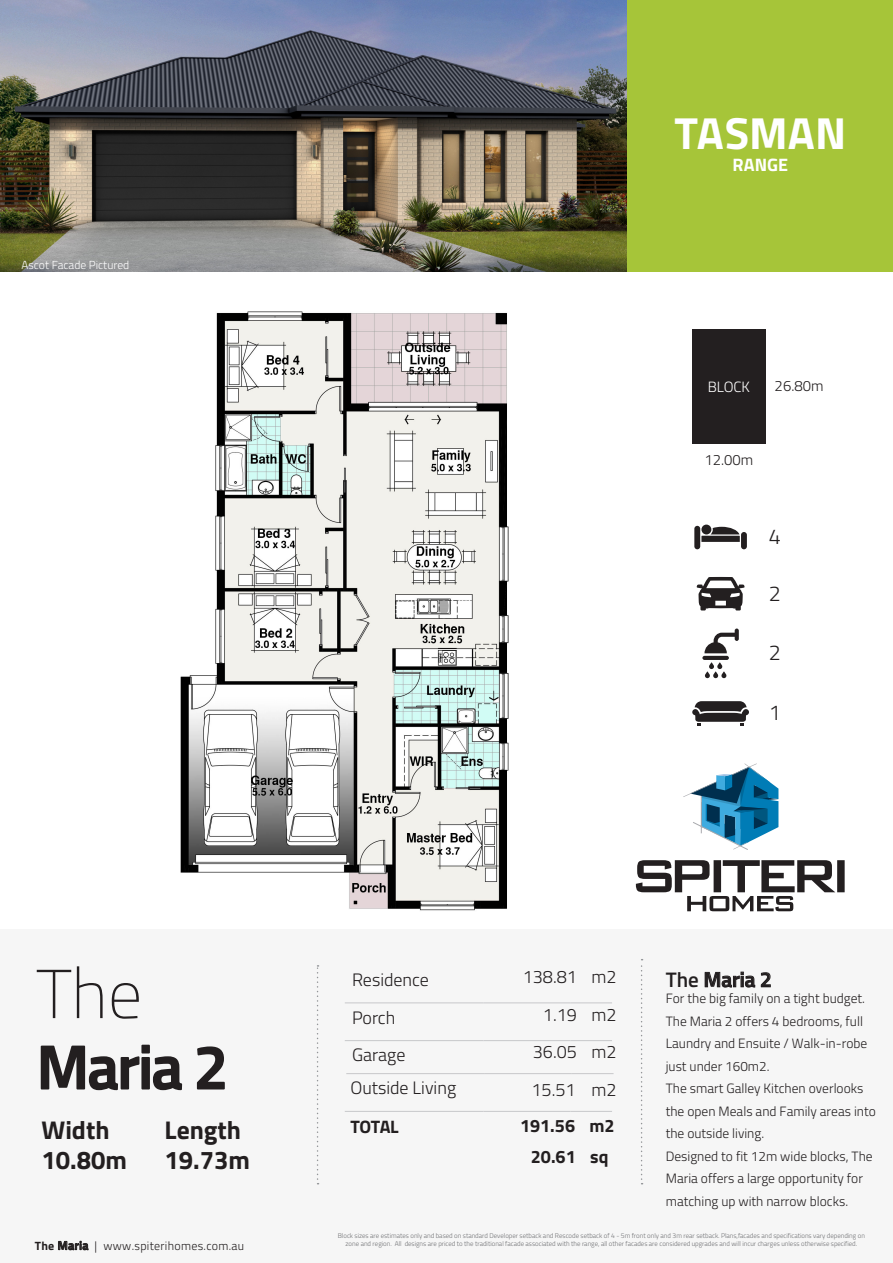
<style>
.page{position:relative;width:893px;height:1263px;background:#fff}
.page>*{position:absolute;margin:0;border:0;box-sizing:border-box;transform-origin:0 0}
.t1{font:100 69px "Titillium Text 22 L";color:#231f20}
.t2{font:600 61.5px "Titillium Web";letter-spacing:-.02em;color:#231f20}
.t3{font:700 45px "Titillium Web";letter-spacing:.005em;color:#fff}
.t4{font:700 25.65px/30.8px "Titillium";color:#231f20}
.t5{font:300 21.45px "Titillium";color:#231f20}
.t6{font:600 21px "Titillium Web";color:#231f20}
.t7{font:300 18px/37.8px "Titillium";color:#231f20;text-align:right}
.t8{font:300 18px/37.3px "Titillium";color:#231f20}
.t9{font:700 18px "Titillium";color:#231f20}
.t10{font:700 18px "Titillium Web";color:#fff}
.t11{font:300 14.85px "Titillium";color:#231f20}
.t12{font:300 14.85px "Titillium";color:#fff}
.t13{font:300 13.5px/22.5px "Titillium";color:#231f20}
.t14{font:300 12px "Titillium Web";letter-spacing:.025em;color:#231f20}
.t15{font:300 11.7px "Titillium";color:#fff}
.t16{font:300 6.75px/8.6px "Titillium";color:#6d6e71;text-align:center}
.s1{font-style:inherit}
.s2{font-family:"Titillium";font-weight:700}
.s3{font-weight:600}
.s4{font-family:"Titillium"}
.s5{font-family:"Titillium Web"}
</style>
<div class="page">
<img style="left:0;top:0;width:628px;height:272px">
<div style="left:0;top:929px;width:893px;height:334px;background:#f6f6f6"></div>
<svg style="left:317px;top:965px;width:2px;height:219px"></svg>
<svg style="left:641px;top:959px;width:2px;height:225px"></svg>
<hr style="left:345px;top:1003px;width:138px;height:1px;background:#c7c8ca">
<hr style="left:483px;top:1003px;width:87px;height:1px;background:#c7c8ca">
<hr style="left:570px;top:1003px;width:42px;height:1px;background:#c7c8ca">
<hr style="left:345px;top:1040px;width:138px;height:1px;background:#c7c8ca">
<hr style="left:483px;top:1040px;width:87px;height:1px;background:#c7c8ca">
<hr style="left:570px;top:1040px;width:42px;height:1px;background:#c7c8ca">
<hr style="left:345px;top:1111px;width:138px;height:1px;background:#c7c8ca">
<hr style="left:483px;top:1111px;width:87px;height:1px;background:#c7c8ca">
<hr style="left:570px;top:1111px;width:42px;height:1px;background:#c7c8ca">
<div style="left:692px;top:329px;width:73px;height:114px;background:#231f20"></div>
<div style="left:694px;top:526px;width:6px;height:23px;background:#231f20;border-radius:3px"></div>
<div style="left:741px;top:532px;width:6px;height:17px;background:#231f20;border-radius:3px"></div>
<div style="left:701px;top:525px;width:10px;height:9px;background:#231f20;border-radius:50%"></div>
<svg style="left:701px;top:527px;width:39px;height:15px"></svg>
<svg style="left:697px;top:577px;width:48px;height:33px"></svg>
<svg style="left:702px;top:628px;width:37px;height:50px"></svg>
<svg style="left:692px;top:701px;width:57px;height:25px"></svg>
<img style="left:180px;top:311px;width:329px;height:600px">
<hr style="left:346px;top:1073px;width:139px;height:1px;background:#c7c8ca">
<hr style="left:485px;top:1073px;width:87px;height:1px;background:#c7c8ca">
<hr style="left:572px;top:1073px;width:42px;height:1px;background:#c7c8ca">
<svg style="left:636px;top:860px;width:209px;height:51px"></svg>
<svg style="left:683px;top:763px;width:95px;height:87px"></svg>
<div style="left:628px;top:0;width:265px;height:281px;background:#a6c539"></div>
<div style="left:0;top:273px;width:893px;height:26px;background:#fff"></div>
<p class="t15" style="left:22px;top:258px;width:109px">Ascot <span class="s1">Facade</span> Pictured</p>
<h3 class="t3" style="left:674px;top:99px;width:173px">TASMAN</h3>
<h3 class="t10" style="left:732px;top:150px;width:57px">RANGE</h3>
<p class="t12" style="left:708px;top:381px;width:44px">BLOCK</p>
<p class="t11" style="left:775px;top:376px;width:50px">26.80m</p>
<p class="t11" style="left:704px;top:450px;width:50px">12.00m</p>
<p class="t5" style="left:769px;top:523px;width:14px">4</p>
<p class="t5" style="left:769px;top:579px;width:14px">2</p>
<p class="t5" style="left:769px;top:638px;width:14px">2</p>
<p class="t5" style="left:769px;top:698px;width:14px">1</p>
<p class="t1" style="left:37px;top:954px;width:107px">The</p>
<p class="t2" style="left:37px;top:1021px;width:193px">Maria 2</p>
<p class="t4" style="left:41px;top:1117px;width:87px">Width<br>10.80m</p>
<p class="t4" style="left:165px;top:1117px;width:87px">Length<br><span class="s1">19</span>.<span class="s1">73</span>m</p>
<p class="t14" style="left:35px;top:1237px;width:211px"><span class="s2">The</span> <span class="s3">Maria</span> <span class="s4">|</span> www.spiterihomes.com.au</p>
<p class="t8" style="left:352px;top:963px;width:78px">Residence<br>Porch<br><span class="s1">Garage</span></p>
<p class="t7" style="left:523px;top:959px;width:95px">138.81 m2<br>1.19 m2<br>36.05 m2<br>15.51 m2</p>
<p class="t9" style="left:350px;top:1114px;width:50px">TOTAL</p>
<p class="t7" style="left:350px;top:1071px;width:107px">Outside Living</p>
<p class="t9" style="left:520px;top:1114px;width:96px">191.56 m2</p>
<p class="t9" style="left:531px;top:1145px;width:79px">20.61 sq</p>
<p class="t6" style="left:666px;top:964px;width:107px"><span class="s4">The</span> Maria 2</p>
<p class="t13" style="left:666px;top:989px;width:212px">For the big family on a tight budget.<br>The <span class="s5">Maria</span> 2 offers 4 bedrooms, full<br>Laundry and Ensuite / Walk-in-robe just under 160m2.<br>The smart Galley Kitchen overlooks the open Meals and Family areas into the outside living.<br>Designed to fit 12m wide blocks, The<br><span class="s5">Maria</span> offers a large opportunity for matching up with narrow blocks.</p>
<p class="t16" style="left:338px;top:1231px;width:529px">Block sizes are estimates only and based on standard Developer setback and Rescode setback of 4 - 5m front only and 3m rear setback. Plans,facades and specifications vary depending on zone and region. All designs are priced to the traditional facade associated with the range, all other facades are considered upgrades and will incur charges unless otherwise specified.</p>
</div>
